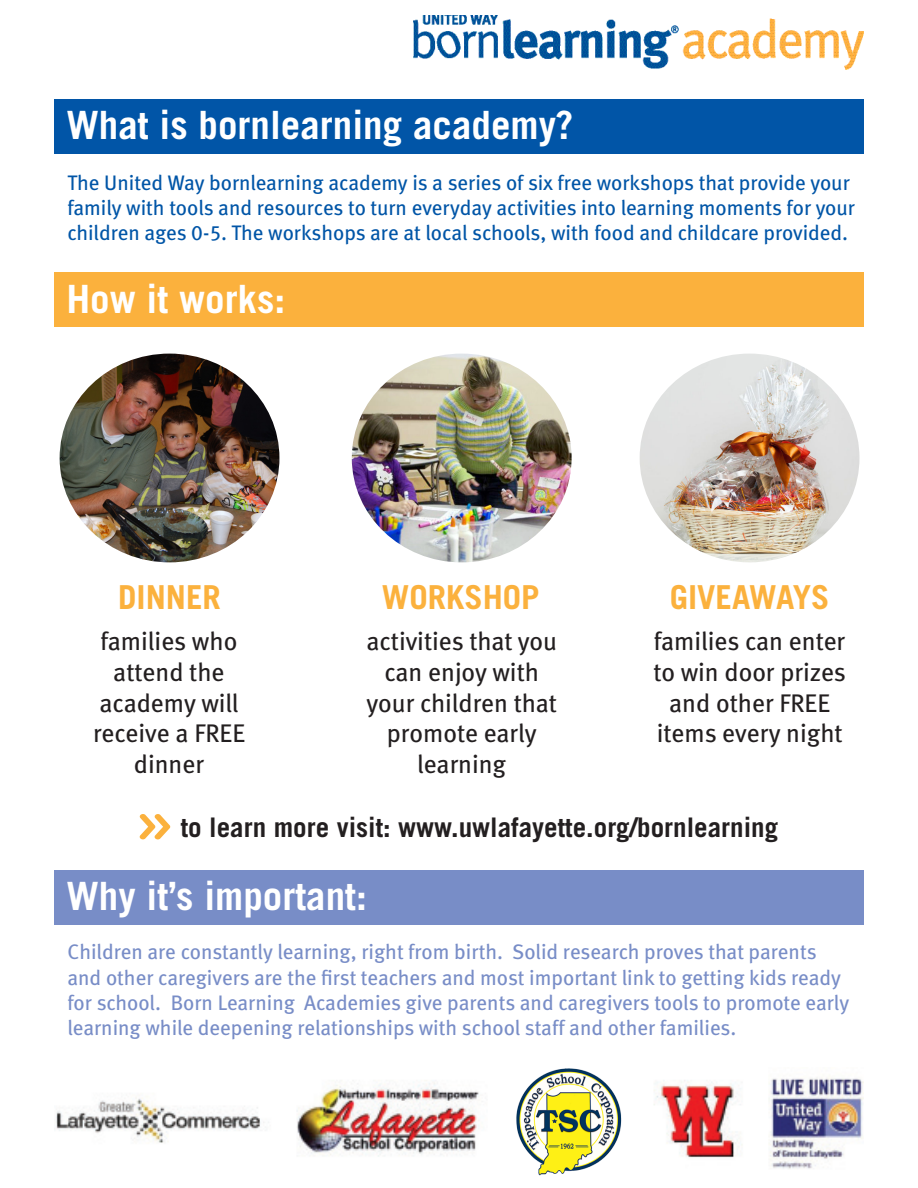
<style>
.page{position:relative;width:918px;height:1188px;background:#fff}
.page>*{position:absolute;margin:0;border:0;box-sizing:border-box;transform-origin:0 0}
.t1{font:700 39px "Trade Gothic";color:#fff}
.t2{font:700 33px "Trade Gothic";color:#fbb13d}
.t3{font:700 27px "Trade Gothic";color:#231f20}
.t4{font:25.5px/30.6px "Meta Book LF";color:#231f20;text-align:center}
.t5{font:21px/25.2px "Meta Book LF";color:#788dc7}
.t6{font:21px/25.2px "Meta Book LF";color:#0155a7}
</style>
<div class="page">
<img style="left:60px;top:354px;width:219px;height:208px">
<img style="left:352px;top:354px;width:220px;height:208px">
<img style="left:640px;top:354px;width:220px;height:208px">
<div style="left:54px;top:99px;width:810px;height:54px;background:#0155a7"></div>
<div style="left:54px;top:272px;width:810px;height:55px;background:#fbb13d"></div>
<div style="left:54px;top:870px;width:810px;height:55px;background:#788dc7"></div>
<svg style="left:139px;top:814px;width:31px;height:26px"></svg>
<img style="left:413px;top:15px;width:451px;height:54px">
<img style="left:56px;top:1078px;width:808px;height:91px">
<div style="left:504px;top:1060px;width:131px;height:124px;background:#fff"></div>
<img style="left:516px;top:1068px;width:106px;height:108px">
<p class="t1" style="left:66px;top:101px;width:508px">What is bornlearning academy?</p>
<p class="t6" style="left:67px;top:170px;width:789px">The United Way bornlearning academy is a series of six free workshops that provide your family with tools and resources to turn everyday activities into learning moments for your children ages 0-5. The workshops are at local schools, with food and childcare provided.</p>
<p class="t1" style="left:66px;top:275px;width:220px">How it works:</p>
<p class="t2" style="left:118px;top:577px;width:104px">DINNER</p>
<p class="t2" style="left:382px;top:577px;width:159px">WORKSHOP</p>
<p class="t2" style="left:670px;top:577px;width:161px">GIVEAWAYS</p>
<p class="t4" style="left:93px;top:626px;width:154px">families who attend the academy will receive a FREE dinner</p>
<p class="t4" style="left:366px;top:626px;width:192px">activities that you can enjoy with your children that promote early learning</p>
<p class="t4" style="left:653px;top:626px;width:194px">families can enter to win door prizes and other FREE items every night</p>
<p class="t3" style="left:181px;top:811px;width:599px">to learn more visit: www.uwlafayette.org/bornlearning</p>
<p class="t1" style="left:66px;top:872px;width:302px">Why it’s important:</p>
<p class="t5" style="left:67px;top:939px;width:783px">Children are constantly learning, right from birth. Solid research proves that parents and other caregivers are the first teachers and most important link to getting kids ready for school. Born Learning Academies give parents and caregivers tools to promote early learning while deepening relationships with school staff and other families.</p>
</div>
